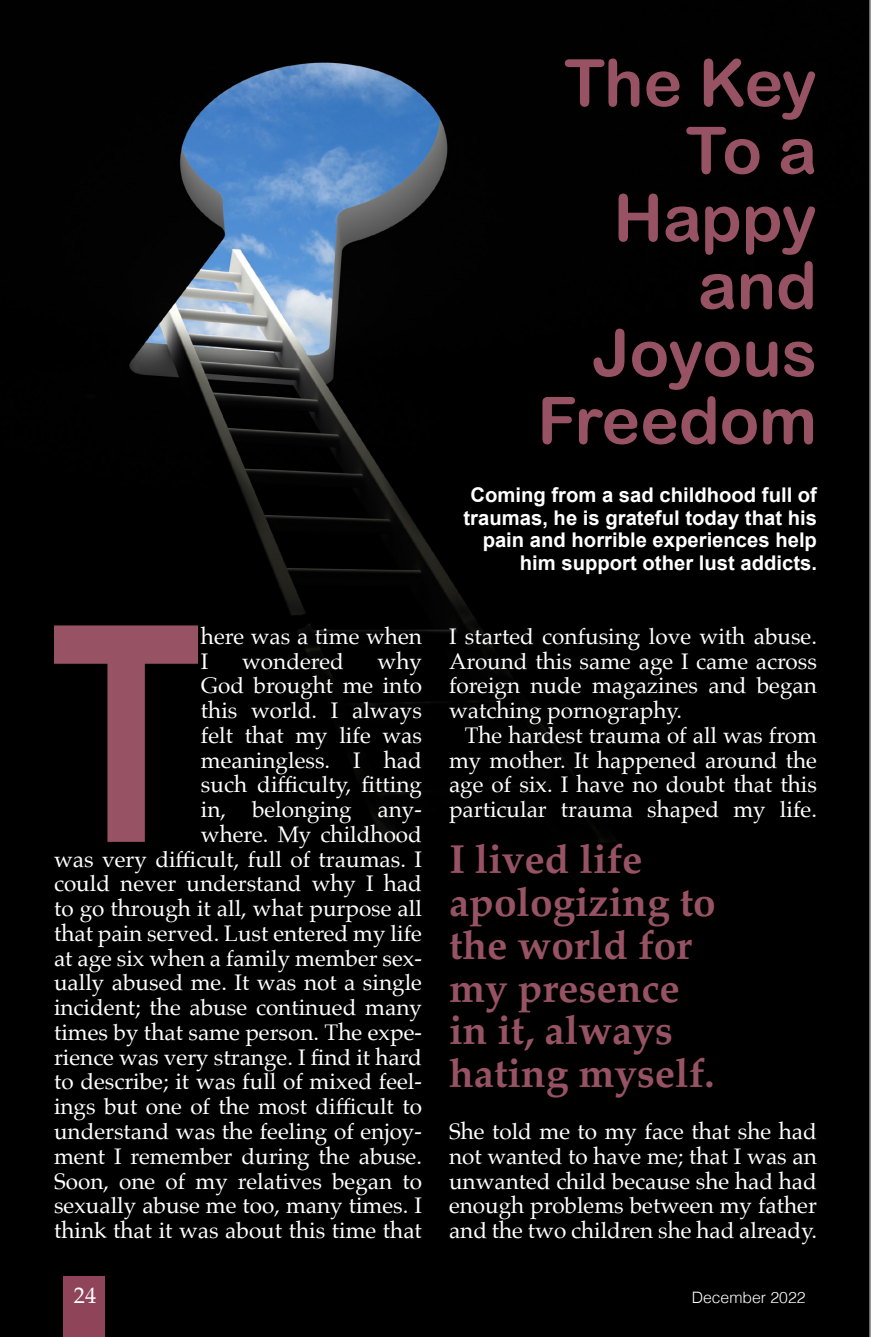
<style>
.page{position:relative;width:871px;height:1337px;background:#fff}
.page>*{position:absolute;margin:0;border:0;box-sizing:border-box;transform-origin:0 0}
.t1{font:700 300.6px "Helvetica";color:#975363;scale:.82 1}
.t2{font:65.25px "Arial Rounded MT Bold";color:#975363}
.Body_Serif_1{font:700 40.5px/42.8px "Palatino";color:#975363}
.t3{font:22.5px/24.8px "Palatino";color:#fff;text-align:justify}
.t4{font:700 20.25px/22.5px "Arial";color:#fff;text-align:right}
.t5{font:300 15.75px "Helvetica";color:#fff}
</style>
<div class="page">
<hr style="left:870px;top:0;width:1px;height:1336px;background:#000">
<div style="left:0;top:0;width:870px;height:1336px;background:#000"></div>
<div style="left:63px;top:1276px;width:42px;height:60px;background:#8f4459"></div>
<p class="t2" style="left:564px;top:44px;width:254px">The Key</p>
<p class="t2" style="left:686px;top:112px;width:133px">To a</p>
<p class="t2" style="left:613px;top:179px;width:205px">Happy</p>
<p class="t2" style="left:698px;top:247px;width:120px">and</p>
<p class="t2" style="left:592px;top:314px;width:226px">Joyous</p>
<p class="t2" style="left:537px;top:382px;width:281px">Freedom</p>
<p class="t1" style="left:50px;top:552px;width:186px">T</p>
<p class="t3" style="left:201px;top:623px;width:222px">here was a time when<br>I</p>
<p class="t3" style="left:54px;top:648px;width:369px;text-align:right">why<br>God brought me into<br>this world. I always<br>felt that my life was<br>meaningless. I had<br>such difficulty, fitting<br>in, belonging any-<br>where. My childhood<br>was very difficult, full of traumas. I could never understand why I had to go through it all, what purpose all that pain served. Lust entered my life at age six when a family member sex&shy;ually abused me. It was not a single incident; the abuse continued many times by that same person. The expe&shy;rience was very strange. I find it hard to describe; it was full of mixed feel&shy;ings but one of the most difficult to understand was the feeling of enjoy&shy;ment I remember during the abuse.<br>Soon, one of my relatives began to sexually abuse me too, many times. I think that it was about this time that</p>
<p class="t3" style="left:242px;top:648px;width:103px">wondered</p>
<p class="t4" style="left:463px;top:484px;width:355px">Coming from a sad childhood full of traumas, he is grateful today that his pain and horrible experiences help him support other lust addicts.</p>
<p class="t3" style="left:449px;top:623px;width:369px">I started confusing love with abuse.<br>Around this same age I came across foreign nude magazines and began watching pornography.</p>
<p class="t3" style="left:449px;top:722px;width:369px;text-indent:16px">The hardest trauma of all was from my mother. It happened around the age of six. I have no doubt that this particular trauma shaped my life.</p>
<p class="Body_Serif_1" style="left:449px;top:837px;width:268px">I lived life apologizing to the world for my presence in it, always hating myself.</p>
<p class="t3" style="left:449px;top:1118px;width:369px">She told me to my face that she had not wanted to have me; that I was an unwanted child because she had had enough problems between my father and the two children she had already.</p>
<p class="t3" style="left:74px;top:1283px;width:24px">24</p>
<p class="t5" style="left:691px;top:1284px;width:115px">December 2022</p>
</div>
